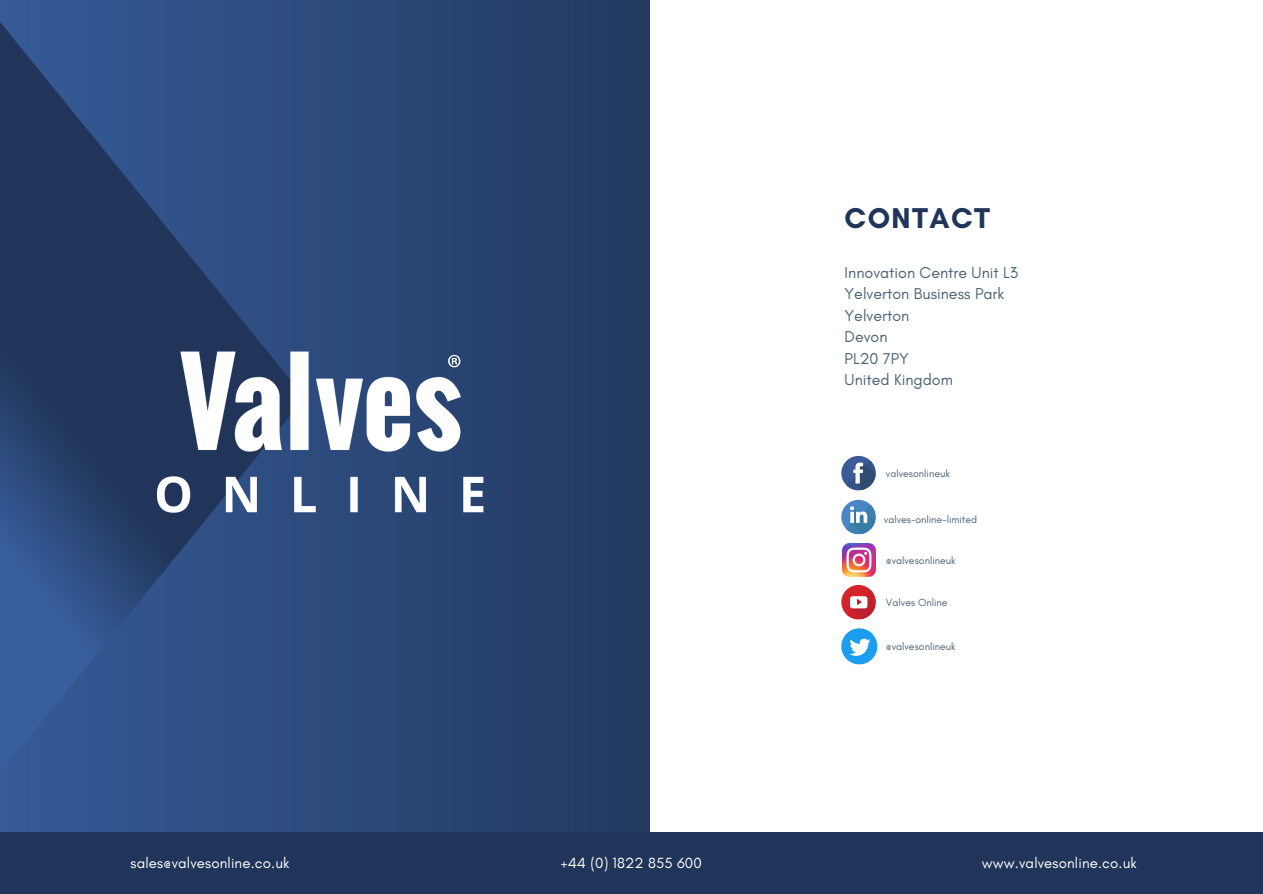
<style>
.page{position:relative;width:1263px;height:894px;background:#fff}
.page>*{position:absolute;margin:0;border:0;box-sizing:border-box;transform-origin:0 0}
.t1{font:700 29.1px "Glacial Indifference";letter-spacing:.05em;color:#203559}
.t2{font:16.05px/21.3px "Glacial Indifference";color:#4a6376}
.t3{font:15px "Glacial Indifference";letter-spacing:.01em;color:#fff}
.t4{font:10.5px "Glacial Indifference";color:#4a6376}
</style>
<div class="page">
<svg style="left:305px;top:0;width:345px;height:831px;background:#27416d"></svg>
<svg style="left:0;top:0;width:305px;height:831px;background:#2b497a"></svg>
<div style="left:0;top:831px;width:1263px;height:62px;background:#203559"></div>
<img style="left:150px;top:345px;width:341px;height:174px">
<div style="left:841px;top:456px;width:35px;height:34px;background:#3a5a98;border-radius:50%"></div>
<svg style="left:846px;top:461px;width:30px;height:30px"></svg>
<svg style="left:841px;top:499px;width:35px;height:35px"></svg>
<svg style="left:846px;top:504px;width:30px;height:31px"></svg>
<svg style="left:841px;top:584px;width:35px;height:35px"></svg>
<svg style="left:846px;top:589px;width:30px;height:31px"></svg>
<img style="left:842px;top:543px;width:34px;height:33px">
<svg style="left:841px;top:628px;width:36px;height:36px"></svg>
<h1 class="t1" style="left:845px;top:200px;width:147px">CONTACT</h1>
<p class="t2" style="left:845px;top:262px;width:175px">Innovation Centre Unit L3<br>Yelverton Business Park<br>Yelverton<br>Devon<br>PL20 7PY<br>United Kingdom</p>
<p class="t4" style="left:886px;top:467px;width:65px">valvesonlineuk</p>
<p class="t4" style="left:884px;top:512px;width:95px">valves-online-limited</p>
<p class="t4" style="left:886px;top:553px;width:71px">@valvesonlineuk</p>
<p class="t4" style="left:886px;top:596px;width:63px">Valves Online</p>
<p class="t4" style="left:886px;top:639px;width:71px">@valvesonlineuk</p>
<p class="t3" style="left:130px;top:853px;width:160px">sales@valvesonline.co.uk</p>
<p class="t3" style="left:561px;top:853px;width:143px">+44 (0) 1822 855 600</p>
<p class="t3" style="left:982px;top:853px;width:156px">www.valvesonline.co.uk</p>
</div>
